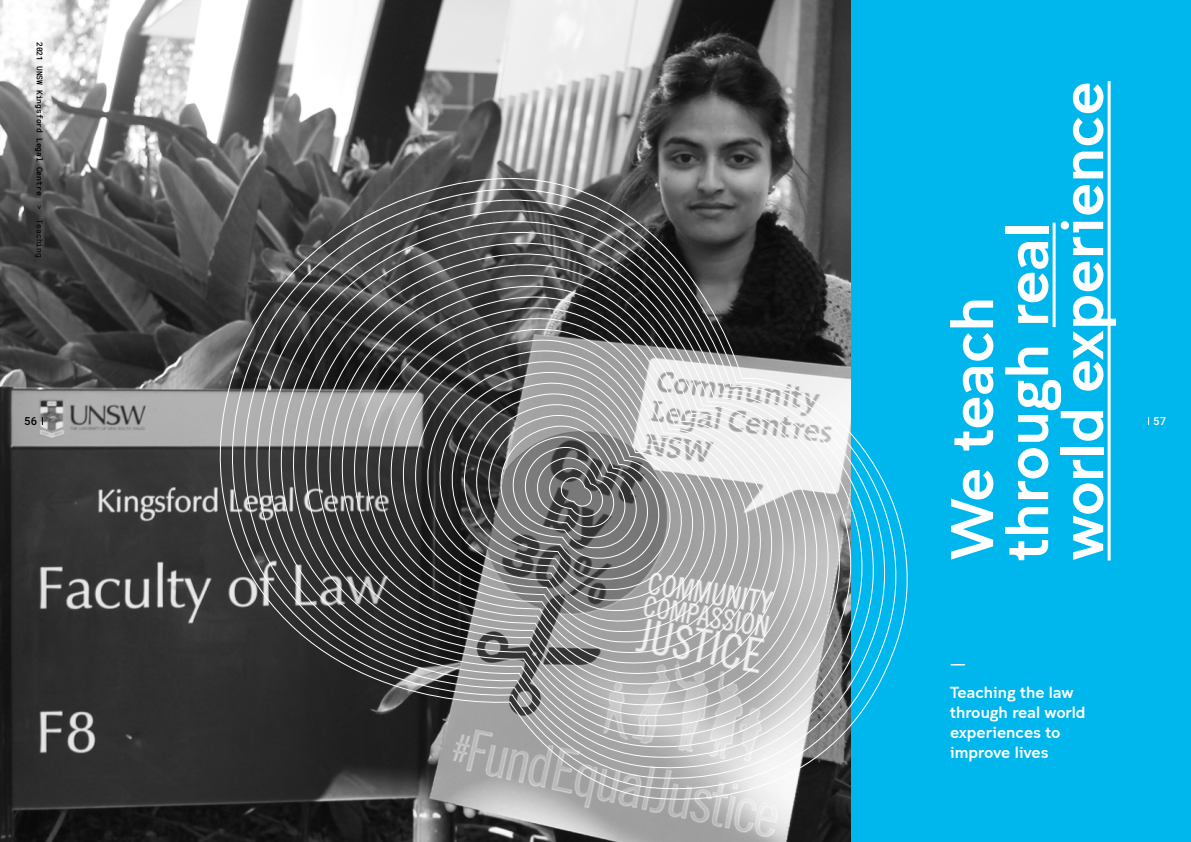
<style>
.page{position:relative;width:1191px;height:842px;background:#fff}
.page>*{position:absolute;margin:0;border:0;box-sizing:border-box;transform-origin:0 0}
.t1{font:60px/55px "Clancy";color:#fff}
.t2{font:16px/20px "Clancy";color:#fff}
.t3{font:500 11px "Roboto Mono";color:#000}
.t4{font:500 11px "Roboto Mono";color:#fff}
.t5{font:500 8px "Roboto Mono";color:#000}
.s1{font-weight:400}
</style>
<div class="page">
<div style="left:850px;top:0;width:341px;height:842px;background:#00b7ed"></div>
<img style="left:0;top:0;width:850px;height:842px">
<hr style="left:1052px;top:223px;width:3px;height:104px;background:#fff">
<hr style="left:1107px;top:81px;width:3px;height:479px;background:#fff">
<svg style="left:173px;top:133px;width:735px;height:672px;background:#6a787c"></svg>
<p class="t5" style="left:45px;top:42px;width:218px;rotate:90deg">2021 UNSW Kingsford Legal Centre <span class="s1">&gt; Teaching</span></p>
<h1 class="t1" style="left:944px;top:560px;width:481px;rotate:-90deg">We teach through real world experience</h1>
<p class="t3" style="left:24px;top:413px;width:15px">56</p>
<p class="t4" style="left:1153px;top:413px;width:15px">57</p>
<p class="t2" style="left:950px;top:649px;width:125px;line-height:28.5px">—<br>Teaching the law</p>
<p class="t2" style="left:950px;top:702px;width:137px">through real world experiences to improve lives</p>
</div>
